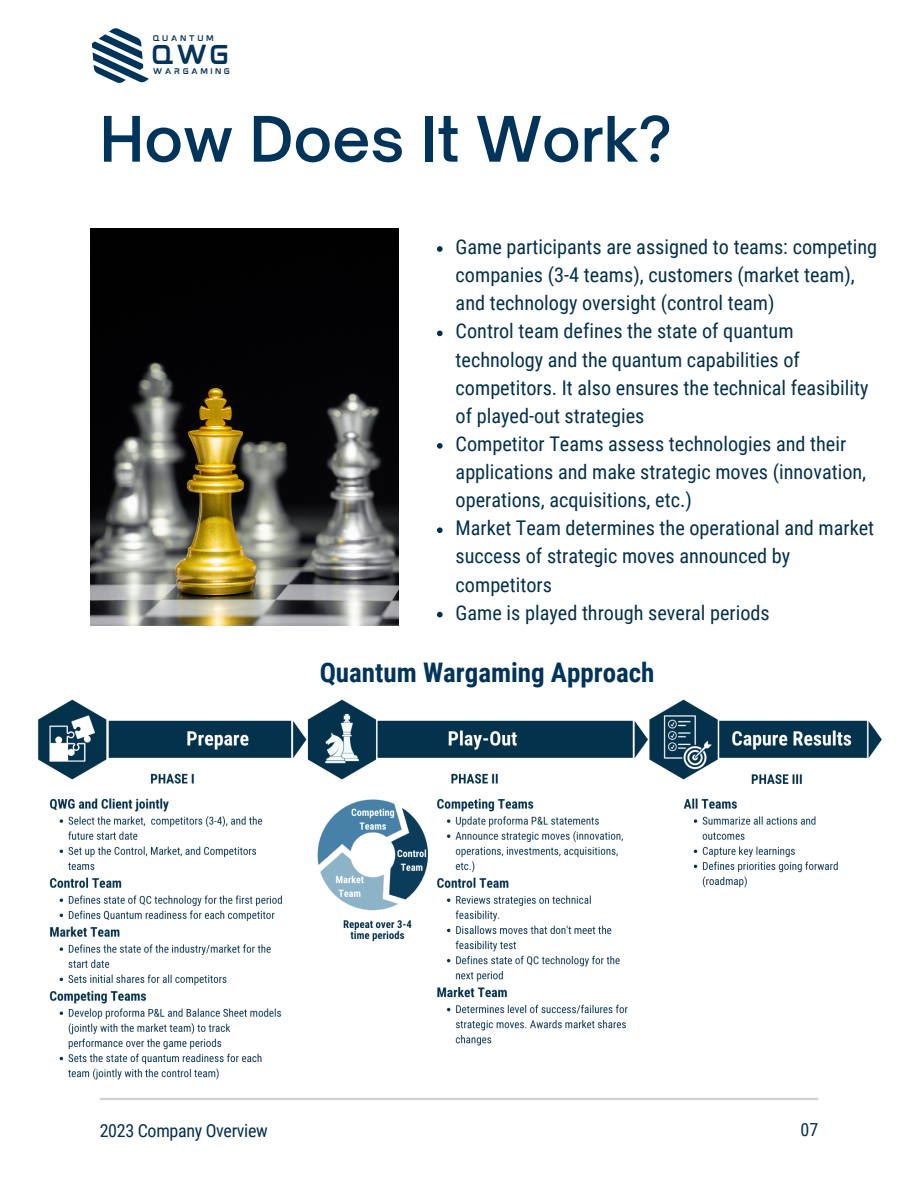
<style>
.page{position:relative;width:918px;height:1188px;background:#fff}
.page>*{position:absolute;margin:0;border:0;box-sizing:border-box;transform-origin:0 0}
.t1{font:600 60px "Open Sauce One";color:#00345b}
.t2{font:700 27px "Roboto Condensed";color:#00345b}
.t3{font:23.1px "mokotoglitch";color:#00345b}
.t4{font:20.25px/28.2px "Roboto Condensed";color:#04314c}
.t5{font:18px "Roboto Condensed";letter-spacing:-.015em;color:#04314c}
.t6{font:6.9px "mokotoglitch";letter-spacing:.305em;color:#00345b}
</style>
<div class="page">
<hr style="left:100px;top:1098px;width:718px;height:2px;background:#d1d1d1">
<svg style="left:92px;top:28px;width:57px;height:55px"></svg>
<img style="left:37px;top:699px;width:845px;height:381px">
<svg style="left:437px;top:246px;width:6px;height:6px"></svg>
<svg style="left:437px;top:331px;width:6px;height:5px"></svg>
<svg style="left:437px;top:443px;width:6px;height:6px"></svg>
<svg style="left:437px;top:527px;width:6px;height:6px"></svg>
<svg style="left:437px;top:612px;width:6px;height:5px"></svg>
<img style="left:90px;top:228px;width:308px;height:397px">
<p class="t6" style="left:153px;top:36px;width:63px">QUANTUM</p>
<p class="t3" style="left:151px;top:47px;width:81px">QWG</p>
<p class="t6" style="left:153px;top:69px;width:79px">WARGAMING</p>
<h1 class="t1" style="left:100px;top:102px;width:574px">How Does It Work?</h1>
<p class="t4" style="left:456px;top:233px;width:423px">Game participants are assigned to teams: competing companies (3-4 teams), customers (market team), and technology oversight (control team)<br>Control team defines the state of quantum technology and the quantum capabilities of competitors. It also ensures the technical feasibility of played-out strategies<br>Competitor Teams assess technologies and their applications and make strategic moves (innovation, operations, acquisitions, etc.)<br>Market Team determines the operational and market success of strategic moves announced by competitors<br>Game is played through several periods</p>
<h2 class="t2" style="left:320px;top:657px;width:336px">Quantum Wargaming Approach</h2>
<p class="t5" style="left:100px;top:1120px;width:170px">2023 Company Overview</p>
<p class="t5" style="left:801px;top:1120px;width:19px">07</p>
</div>
